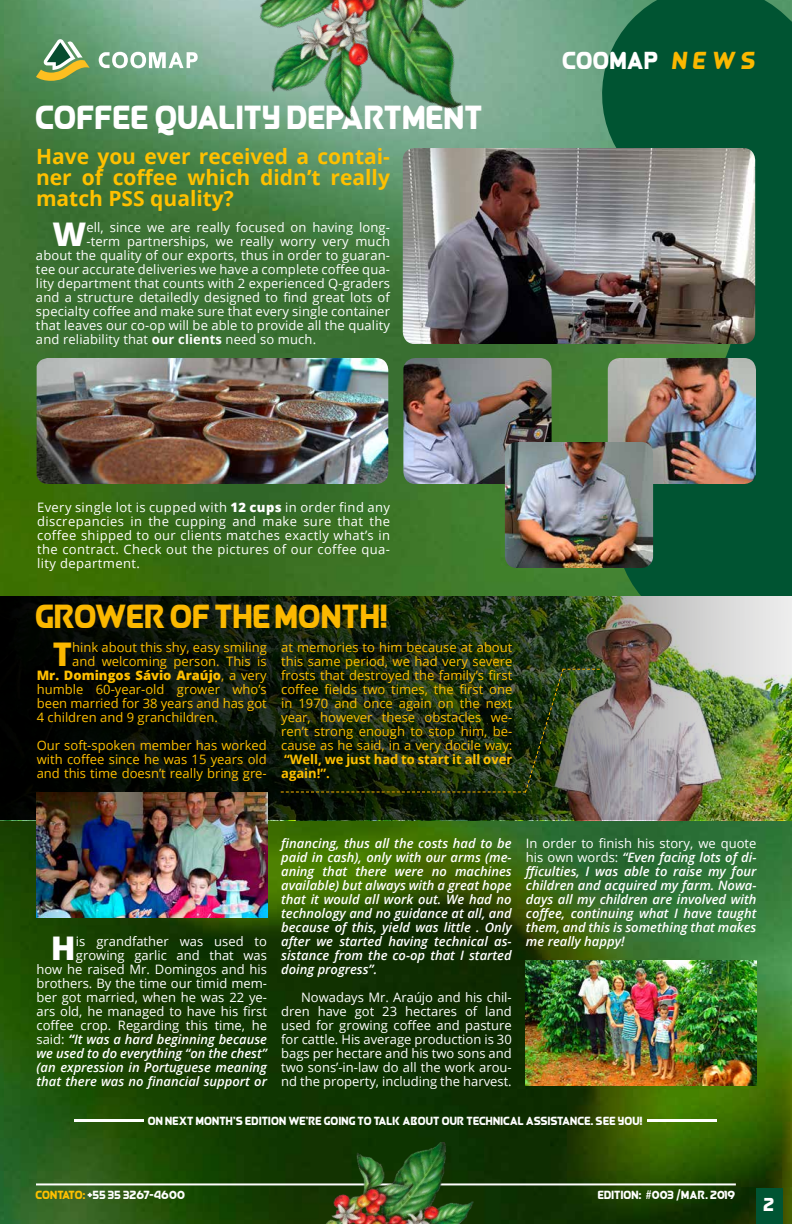
<style>
.page{position:relative;width:792px;height:1224px;background:#fff}
.page>*{position:absolute;margin:0;border:0;box-sizing:border-box;transform-origin:0 0}
.t1{font:34px "Queenof Camelot";color:#fff}
.t2{font:34px "Queenof Camelot";color:#fbb800}
.t3{font:800 32.6px "Open Sans";color:#fff}
.t4{font:800 32.6px "Open Sans";color:#fbb800}
.t5{font:25px "Queenof Camelot";color:#fff}
.t6{font:700 21px/21px "Open Sans";color:#ffc000;text-align:justify}
.t7{font:19px "Queenof Camelot";color:#fff}
.t8{font:13px/14px "Open Sans";letter-spacing:.01em;color:#fff;text-align:justify}
.t9{font:italic 600 13px/14px "Open Sans";color:#fff;text-align:justify}
.t10{font:13px/14px "Open Sans";color:#ffc000;text-align:justify}
.t11{font:700 13px/14px "Open Sans";color:#ffc000}
.t12{font:800 13px "Open Sans";color:#ffc000}
.t13{font:12px "Queenof Camelot";color:#fefefe}
.s1{font-weight:700}
.s2{font-style:italic;color:#fbb800}
.s3{font-weight:800}
.s4{font-weight:400}
.s5{font-weight:700;font-style:italic}
.s6{font-weight:600;font-style:italic}
.s7{font-weight:400;font-style:normal}
.s8{color:#ffc000}
</style>
<div class="page">
<img style="left:0;top:0;width:792px;height:1224px">
<svg style="left:591px;top:0;width:201px;height:596px;background:#0b5b36"></svg>
<img style="left:608px;top:358px;width:148px;height:126px">
<img style="left:403px;top:358px;width:149px;height:126px">
<img style="left:505px;top:442px;width:148px;height:126px">
<img style="left:403px;top:148px;width:352px;height:196px">
<img style="left:526px;top:960px;width:231px;height:126px">
<hr style="left:74px;top:1119px;width:70px;height:3px;background:#fefefe">
<hr style="left:648px;top:1119px;width:69px;height:3px;background:#fefefe">
<img style="left:37px;top:358px;width:351px;height:126px">
<img style="left:0;top:596px;width:792px;height:224px">
<img style="left:37px;top:792px;width:230px;height:126px">
<svg style="left:281px;top:668px;width:319px;height:126px;background:#24331a"></svg>
<img style="left:232px;top:0;width:285px;height:156px">
<div style="left:756px;top:1188px;width:27px;height:36px;background:#005433"></div>
<hr style="left:36px;top:1183px;width:700px;height:2px;background:#fefefe">
<svg style="left:99px;top:52px;width:99px;height:16px"></svg>
<svg style="left:36px;top:39px;width:54px;height:42px;background:#86a366"></svg>
<img style="left:288px;top:1142px;width:230px;height:82px">
<h1 class="t1" style="left:36px;top:95px;width:449px">COFFEE QUALITY DEPARTMENT</h1>
<h3 class="t6" style="left:36px;top:146px;width:355px">Have you ever received a contai&shy;ner of coffee which didn’t really match PSS quality?</h3>
<h2 class="t3" style="left:53px;top:209px;width:35px">W</h2>
<p class="t8" style="left:86px;top:220px;width:305px">ell, since we are really focused on having long-</p>
<p class="t8" style="left:86px;top:234px;width:305px">-term partnerships, we really worry very much</p>
<p class="t8" style="left:36px;top:248px;width:356px">about the quality of our exports, thus in order to guaran-</p>
<p class="t8" style="left:36px;top:262px;width:355px">tee our accurate deliveries we have a complete coffee qua-</p>
<p class="t8" style="left:36px;top:276px;width:356px">lity department that counts with 2 experienced Q-graders</p>
<p class="t8" style="left:36px;top:290px;width:356px">and a structure detailedly designed to find great lots of</p>
<p class="t8" style="left:36px;top:304px;width:356px">specialty coffee and make sure that every single container</p>
<p class="t8" style="left:36px;top:318px;width:356px">that leaves our co-op will be able to provide all the quality</p>
<p class="t8" style="left:36px;top:332px;width:282px">and reliability that <span class="s1">our clients</span> need so much.</p>
<h3 class="t5" style="left:563px;top:44px;width:195px">COOMAP <span class="s2">N E W S</span></h3>
<p class="t8" style="left:37px;top:500px;width:354px">Every single lot is cupped with <span class="s3">12 cups</span> in order find any discrepancies in the cupping and make sure that the coffee shipped to our clients matches exactly what’s in the contract. Check out the pictures of our coffee qua&shy;lity department.</p>
<h1 class="t2" style="left:36px;top:594px;width:355px">GROWER OF THE MONTH!</h1>
<h2 class="t4" style="left:53px;top:629px;width:21px">T</h2>
<p class="t10" style="left:72px;top:640px;width:196px">hink about this shy, easy smiling</p>
<p class="t10" style="left:281px;top:640px;width:233px">at memories to him because at about this same period, we had very severe frosts that destroyed the family’s first coffee fields two times, the first one in 1970 and once again on the next year, however these obstacles we&shy;ren’t strong enough to stop him, be&shy;cause as he said, in a very docile way:</p>
<p class="t11" style="left:281px;top:752px;width:233px">“Well, we just had to start it all over again!”.</p>
<p class="t10" style="left:72px;top:654px;width:196px">and welcoming person. This is</p>
<p class="t12" style="left:37px;top:665px;width:232px">Mr. Domingos Sávio Araújo<span class="s4">, a very</span></p>
<p class="t10" style="left:37px;top:682px;width:232px">humble 60-year-old grower who’s</p>
<p class="t10" style="left:37px;top:696px;width:232px">been married for 38 years and has got</p>
<p class="t10" style="left:37px;top:710px;width:183px">4 children and 9 granchildren.</p>
<p class="t10" style="left:37px;top:738px;width:232px">Our soft-spoken member has worked with coffee since he was 15 years old and this time doesn’t really bring gre-</p>
<p class="t8" style="left:36px;top:934px;width:232px;text-align:right">is grandfather was used to growing garlic and that was<br>how he raised Mr. Domingos and his brothers. By the time our timid mem&shy;ber got married, when he was 22 ye&shy;ars old, he managed to have his first coffee crop. Regarding this time, he said: <span class="s5">“</span><span class="s6">It was a hard beginning because we used to do everything “on the chest” (an expression in Portuguese meaning that there was no financial support or</span></p>
<h2 class="t3" style="left:51px;top:923px;width:26px">H</h2>
<p class="t9" style="left:281px;top:836px;width:232px">financing, thus all the costs had to be paid in cash), only with our arms (me&shy;aning that there were no machines available) but always with a great hope that it would all work out. We had no technology and no guidance at all, and because of this, yield was little . Only after we started having technical as&shy;sistance from the co-op that I started doing progress”.</p>
<p class="t8" style="left:281px;top:990px;width:232px;text-indent:20px">Nowadays Mr. Araújo and his chil&shy;dren have got 23 hectares of land used for growing coffee and pasture for cattle. His average production is 30 bags per hectare and his two sons and two sons’-in-law do all the work arou&shy;nd the property, including the harvest.</p>
<p class="t9" style="left:526px;top:836px;width:232px"><span class="s7">In order to finish his story, we quote his own words:</span> “Even facing lots of di&shy;fficulties, I was able to raise my four children and acquired my farm. Nowa&shy;days all my children are involved with coffee, continuing what I have taught them, and this is something that makes me really happy!</p>
<p class="t13" style="left:148px;top:1113px;width:497px">ON NEXT MONTH’S EDITION WE’RE GOING TO TALK ABOUT OUR TECHNICAL ASSISTANCE. SEE YOU!</p>
<p class="t13" style="left:36px;top:1187px;width:151px"><span class="s8">CONTATO:</span> +55 35 3267-4600</p>
<p class="t13" style="left:598px;top:1187px;width:139px">EDITION: #003 /MAR. 2019</p>
<h3 class="t7" style="left:764px;top:1192px;width:13px">2</h3>
</div>
